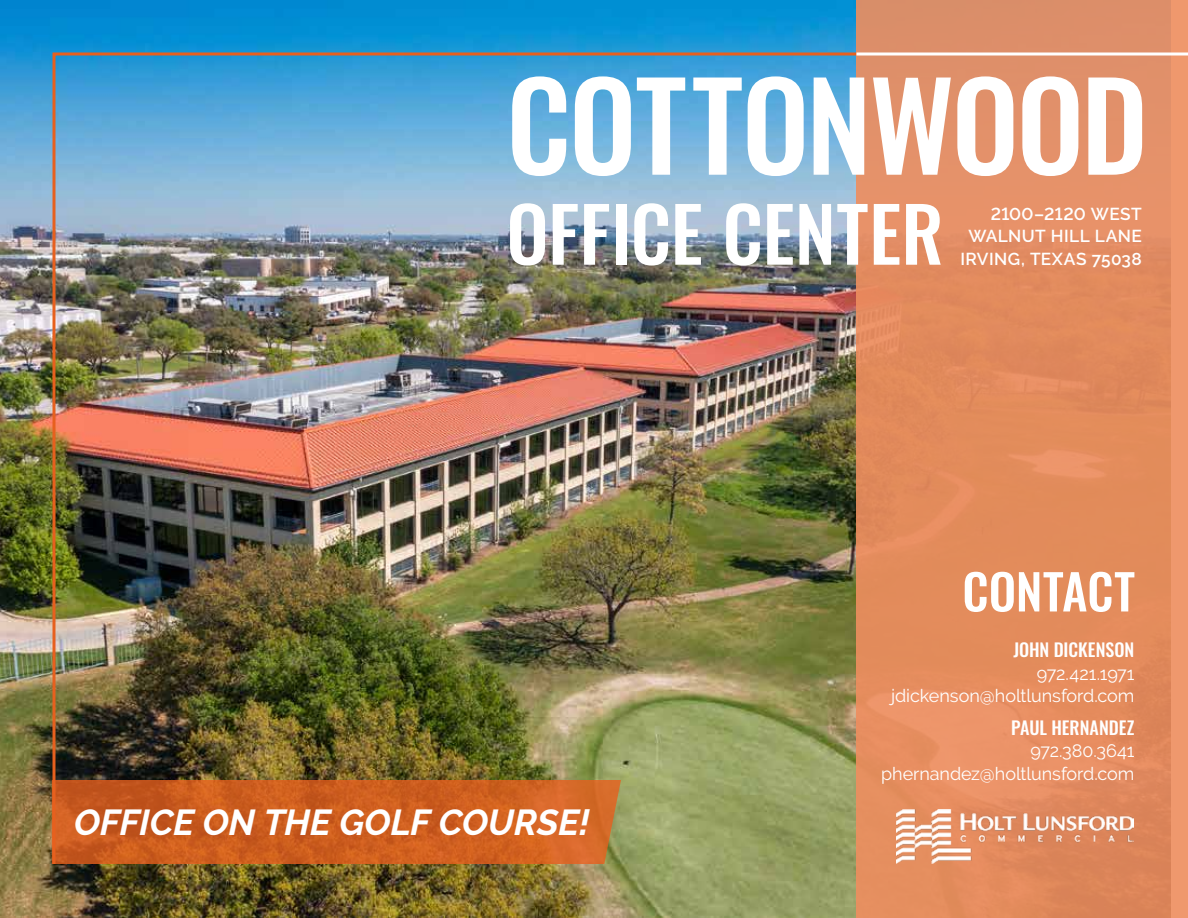
<style>
.page{position:relative;width:1188px;height:918px;background:#fff}
.page>*{position:absolute;margin:0;border:0;box-sizing:border-box;transform-origin:0 0}
.t1{font:500 120px "Oswald";letter-spacing:-.02em;color:#fff}
.t2{font:500 75px "Oswald";color:#fff}
.t3{font:italic 700 36px "Raleway";letter-spacing:-.005em;color:#fff}
.t4{font:18px/22.5px "Raleway";letter-spacing:-.005em;color:#fff;text-align:right}
.t5{font:500 18px "Oswald";letter-spacing:-.005em;color:#fff}
.t6{font:600 17.25px/22.5px "Raleway";letter-spacing:.02em;color:#fff;text-align:right}
</style>
<div class="page">
<img style="left:0;top:0;width:856px;height:918px">
<div style="left:856px;top:0;width:332px;height:918px;background:#e38d5e"></div>
<svg style="left:965px;top:572px;width:169px;height:40px"></svg>
<img style="left:51px;top:51px;width:808px;height:816px">
<svg style="left:856px;top:52px;width:332px;height:4px"></svg>
<img style="left:896px;top:809px;width:238px;height:55px">
<svg style="left:52px;top:780px;width:569px;height:84px;background:#cc5f20"></svg>
<h1 class="t1" style="left:506px;top:63px;width:643px">COTTONWOOD</h1>
<h2 class="t2" style="left:506px;top:195px;width:439px">OFFICE CENTER</h2>
<p class="t6" style="left:960px;top:202px;width:183px">2100–2120 WEST<br>WALNUT HILL LANE<br>IRVING, TEXAS 75038</p>
<h3 class="t3" style="left:74px;top:801px;width:517px">OFFICE ON THE GOLF COURSE!</h3>
<p class="t5" style="left:1013px;top:640px;width:123px">JOHN DICKENSON</p>
<p class="t4" style="left:891px;top:662px;width:245px">972.421.1971 jdickenson@holtlunsford.com</p>
<p class="t5" style="left:1011px;top:718px;width:125px">PAUL HERNANDEZ</p>
<p class="t4" style="left:881px;top:740px;width:255px">972.380.3641 phernandez@holtlunsford.com</p>
</div>
